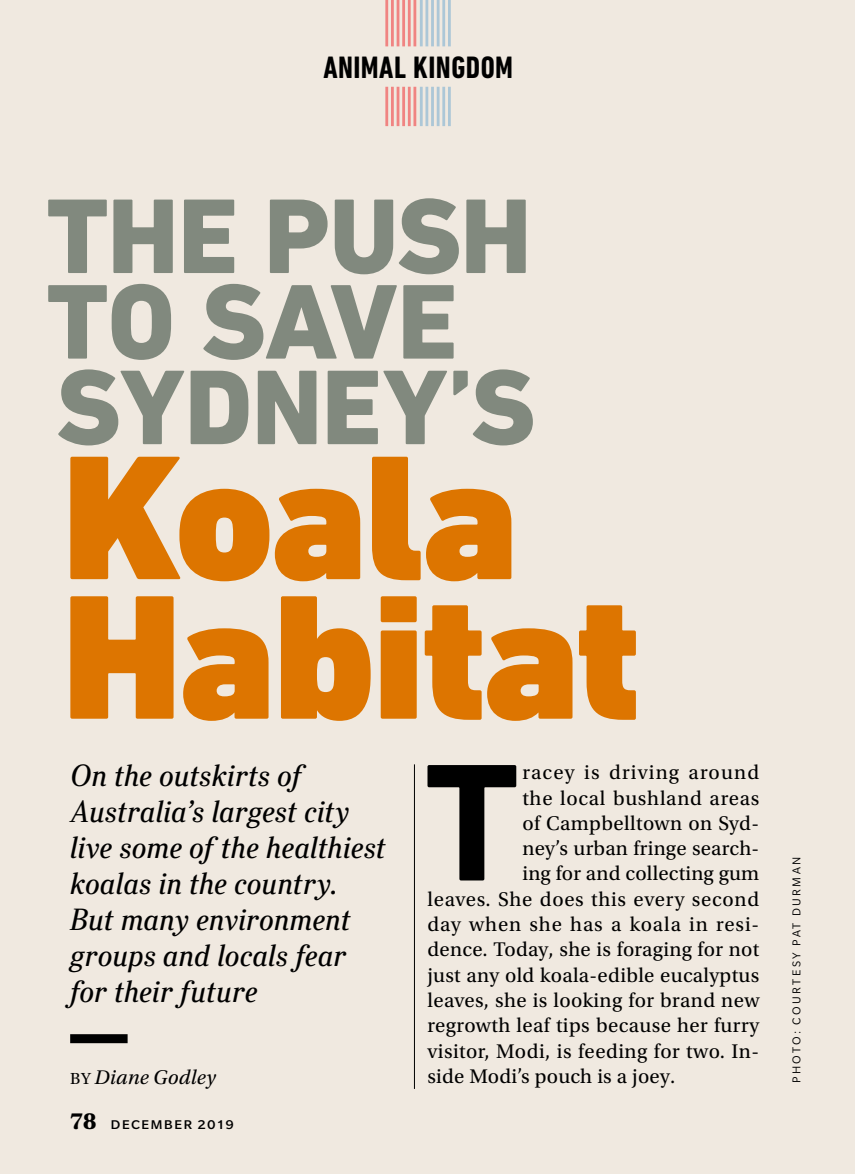
<style>
.page{position:relative;width:855px;height:1174px;background:#f0e9e0}
.page>*{position:absolute;margin:0;border:0;box-sizing:border-box;transform-origin:0 0}
.t1{font:900 180px/139.5px "DIN Next LT Pro";letter-spacing:-.015em;color:#dd7500}
.t2{font:700 169.65px "DIN Next LT Pro";color:#000}
.t3{font:800 108px/85.5px "DIN Next LT Pro";letter-spacing:-.01em;color:#81897e}
.t4{font:700 condensed 31.5px "DIN Next LT Pro";letter-spacing:.015em;color:#000}
.t5{font:italic 29.25px/36px "Ysobel Display Pro";letter-spacing:.02em;color:#000}
.t6{font:20.7px "Utopia Std";letter-spacing:.02em;color:#000}
.t7{font:20.7px "Utopia Std";letter-spacing:.04em;color:#000}
.t8{font:20.7px "Utopia Std";letter-spacing:.055em;color:#000}
.t9{font:italic 20.7px "Utopia Std";letter-spacing:.015em;color:#000}
.t10{font:18.45px "Slate Pro";letter-spacing:.06em;color:#000}
.t11{font:12.38px "Slate Pro";letter-spacing:.195em;color:#000}
.s1{font-style:normal;font-size:16.88px}
.s2{font-family:"Utopia Std Bold Capt";font-size:24.75px}
</style>
<div class="page">
<div style="left:70px;top:1034px;width:58px;height:9px;background:#000"></div>
<hr style="left:413px;top:0;width:3px;height:46px;background:#f08482">
<hr style="left:408px;top:0;width:3px;height:46px;background:#f08482">
<hr style="left:402px;top:0;width:3px;height:46px;background:#f08482">
<hr style="left:396px;top:0;width:3px;height:46px;background:#f08482">
<hr style="left:391px;top:0;width:3px;height:46px;background:#f08482">
<hr style="left:385px;top:0;width:3px;height:46px;background:#f08482">
<hr style="left:413px;top:87px;width:3px;height:39px;background:#f08482">
<hr style="left:408px;top:87px;width:3px;height:39px;background:#f08482">
<hr style="left:402px;top:87px;width:3px;height:39px;background:#f08482">
<hr style="left:396px;top:87px;width:3px;height:39px;background:#f08482">
<hr style="left:391px;top:87px;width:3px;height:39px;background:#f08482">
<hr style="left:385px;top:87px;width:3px;height:39px;background:#f08482">
<hr style="left:448px;top:0;width:3px;height:46px;background:#acc7d7">
<hr style="left:442px;top:0;width:3px;height:46px;background:#acc7d7">
<hr style="left:437px;top:0;width:2px;height:46px;background:#acc7d7">
<hr style="left:431px;top:0;width:3px;height:46px;background:#acc7d7">
<hr style="left:425px;top:0;width:3px;height:46px;background:#acc7d7">
<hr style="left:420px;top:0;width:3px;height:46px;background:#acc7d7">
<hr style="left:448px;top:87px;width:3px;height:39px;background:#acc7d7">
<hr style="left:442px;top:87px;width:3px;height:39px;background:#acc7d7">
<hr style="left:437px;top:87px;width:2px;height:39px;background:#acc7d7">
<hr style="left:431px;top:87px;width:3px;height:39px;background:#acc7d7">
<hr style="left:425px;top:87px;width:3px;height:39px;background:#acc7d7">
<hr style="left:420px;top:87px;width:3px;height:39px;background:#acc7d7">
<hr style="left:414px;top:764px;width:1px;height:325px;background:#000">
<h3 class="t4" style="left:323px;top:50px;width:191px">ANIMAL KINGDOM</h3>
<h3 class="t3" style="left:47px;top:193px;width:490px">THE PUSH<br>TO SAVE<br>SYDNEY’S</h3>
<h1 class="t1" style="left:62px;top:448px;width:578px">Koala<br>Habitat</h1>
<h3 class="t5" style="left:70px;top:757px;width:317px">On the outskirts of<br>Australia’s largest city live some of the healthiest koalas in the country.<br>But many environment groups and locals fear for their future</h3>
<p class="t9" style="left:70px;top:1066px;width:147px"><span class="s1">BY</span> Diane Godley</p>
<p class="t10" style="left:70px;top:1113px;width:165px"><span class="s2">78</span> December 2019</p>
<h2 class="t2" style="left:424px;top:723px;width:96px">T</h2>
<p class="t8" style="left:522px;top:761px;width:238px">racey is driving around</p>
<p class="t6" style="left:522px;top:786px;width:238px">the local bushland areas</p>
<p class="t6" style="left:522px;top:812px;width:238px">of Campbelltown on Syd-</p>
<p class="t6" style="left:522px;top:837px;width:238px">ney’s urban fringe search-</p>
<p class="t6" style="left:522px;top:862px;width:238px">ing for and collecting gum</p>
<p class="t6" style="left:427px;top:888px;width:333px">leaves. She does this every second</p>
<p class="t7" style="left:427px;top:913px;width:333px">day when she has a koala in resi-</p>
<p class="t6" style="left:427px;top:938px;width:333px">dence. Today, she is foraging for not</p>
<p class="t6" style="left:427px;top:963px;width:333px">just any old koala-edible eucalyptus</p>
<p class="t6" style="left:427px;top:989px;width:333px">leaves, she is looking for brand new</p>
<p class="t6" style="left:427px;top:1014px;width:333px">regrowth leaf tips because her furry</p>
<p class="t6" style="left:427px;top:1039px;width:333px">visitor, Modi, is feeding for two. In-</p>
<p class="t6" style="left:427px;top:1065px;width:249px">side Modi’s pouch is a joey.</p>
<p class="t11" style="left:790px;top:1083px;width:228px;rotate:-90deg">PHOTO: COURTESY PAT DURMAN</p>
</div>
